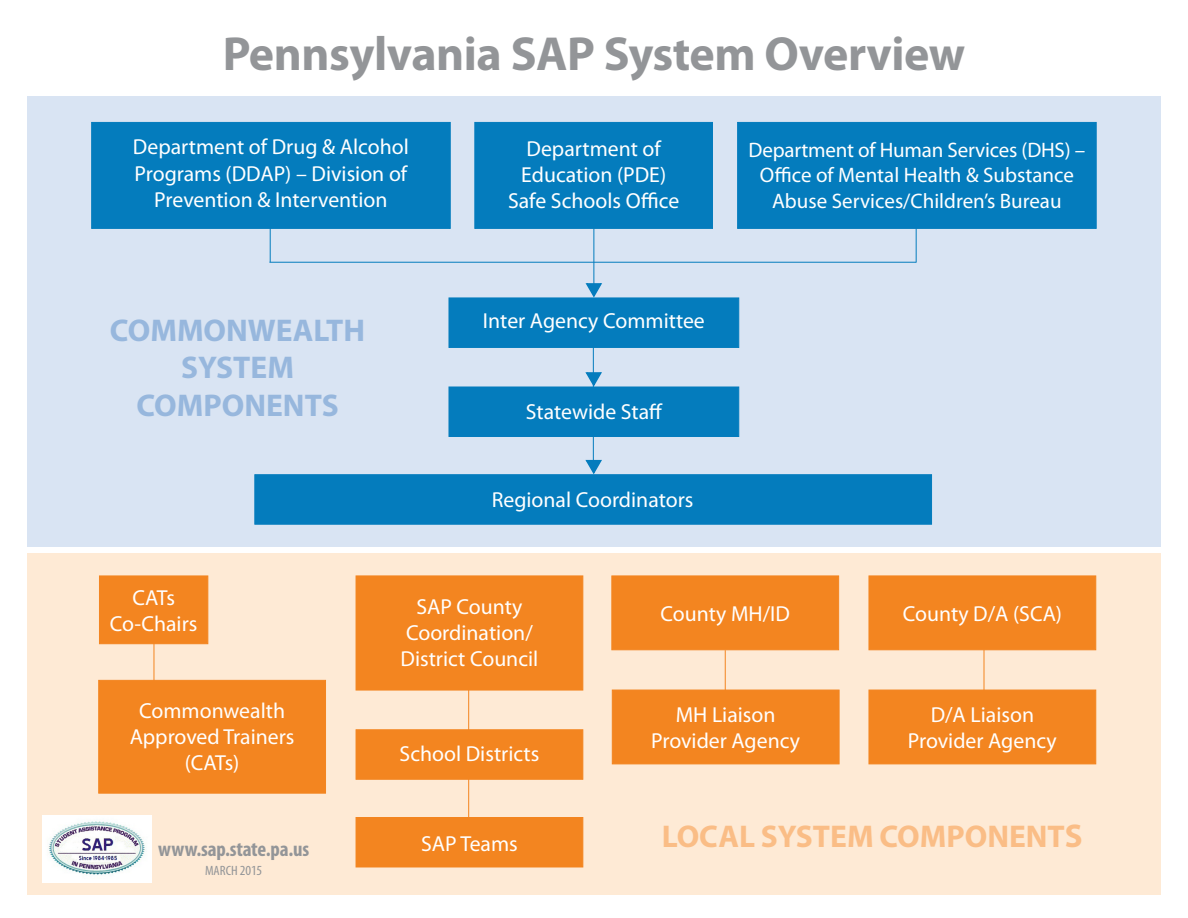
<style>
.page{position:relative;width:1188px;height:918px;background:#fff}
.page>*{position:absolute;margin:0;border:0;box-sizing:border-box;transform-origin:0 0}
.t1{font:700 48px "Myriad Pro";letter-spacing:-.01em;color:#939598}
.t2{font:700 31.5px "Myriad Pro";color:#97b7dd}
.t3{font:700 31.5px "Myriad Pro";color:#fabd86}
.t4{font:21.75px "Myriad Pro";color:#fff}
.t5{font:21px/25.5px "Myriad Pro";color:#fff;text-align:center}
.t6{font:700 condensed 21px "Myriad Pro";letter-spacing:-.01em;color:#939598}
.t7{font:condensed 13.5px "Myriad Pro";color:#939598;scale:1.06 1}
.s1{font-size:13.95px}
.s2{font-size:33px}
</style>
<div class="page">
<div style="left:27px;top:96px;width:1134px;height:450px;background:#d9e4f3"></div>
<hr style="left:593px;top:335px;width:1px;height:59px;background:#047cbd">
<div style="left:27px;top:554px;width:1134px;height:341px;background:#feead5"></div>
<div style="left:99px;top:576px;width:109px;height:68px;background:#f38520"></div>
<hr style="left:916px;top:188px;width:1px;height:75px;background:#047cbd">
<hr style="left:594px;top:228px;width:1px;height:60px;background:#047cbd">
<hr style="left:270px;top:180px;width:1px;height:82px;background:#047cbd">
<div style="left:449px;top:298px;width:290px;height:50px;background:#047cbd"></div>
<div style="left:474px;top:122px;width:239px;height:107px;background:#047cbd;border:1px solid #047cbd"></div>
<div style="left:737px;top:122px;width:360px;height:107px;background:#047cbd;border:1px solid #047cbd"></div>
<div style="left:91px;top:122px;width:360px;height:107px;background:#047cbd;border:1px solid #047cbd"></div>
<div style="left:254px;top:474px;width:678px;height:51px;background:#047cbd;border:1px solid #047cbd"></div>
<hr style="left:269px;top:262px;width:647px;height:1px;background:#047cbd">
<hr style="left:468px;top:663px;width:1px;height:159px;background:#f38520">
<hr style="left:725px;top:650px;width:1px;height:103px;background:#f38520">
<hr style="left:984px;top:649px;width:1px;height:59px;background:#f38520">
<div style="left:356px;top:576px;width:227px;height:114px;background:#f38520"></div>
<div style="left:611px;top:576px;width:228px;height:74px;background:#f38520"></div>
<div style="left:612px;top:690px;width:227px;height:74px;background:#f38520"></div>
<div style="left:869px;top:576px;width:227px;height:74px;background:#f38520"></div>
<div style="left:869px;top:690px;width:227px;height:74px;background:#f38520"></div>
<div style="left:98px;top:680px;width:228px;height:114px;background:#f38520;border:1px solid #f38520"></div>
<div style="left:356px;top:729px;width:227px;height:51px;background:#f38520;border:1px solid #f38520"></div>
<div style="left:356px;top:817px;width:227px;height:50px;background:#f38520"></div>
<img style="left:42px;top:815px;width:109px;height:67px">
<hr style="left:154px;top:639px;width:1px;height:59px;background:#f38520">
<svg style="left:584px;top:282px;width:20px;height:16px"></svg>
<svg style="left:584px;top:371px;width:19px;height:16px"></svg>
<svg style="left:584px;top:459px;width:19px;height:16px"></svg>
<hr style="left:593px;top:402px;width:1px;height:60px;background:#047cbd">
<div style="left:449px;top:387px;width:290px;height:50px;background:#047cbd"></div>
<p class="t1" style="left:223px;top:22px;width:744px">Pennsylvania SAP System Overview</p>
<p class="t4" style="left:133px;top:134px;width:278px">Department of Drug &amp; Alcohol</p>
<p class="t4" style="left:135px;top:160px;width:274px">Programs (DDAP) – Division of</p>
<p class="t4" style="left:154px;top:186px;width:235px">Prevention &amp; Intervention</p>
<p class="t2" style="left:110px;top:309px;width:257px">COMMONWEALTH</p>
<p class="t2" style="left:181px;top:347px;width:114px">SYSTEM</p>
<p class="t2" style="left:137px;top:385px;width:204px">COMPONENTS</p>
<p class="t4" style="left:527px;top:135px;width:136px">Department of</p>
<p class="t4" style="left:521px;top:161px;width:147px">Education (PDE)</p>
<p class="t4" style="left:508px;top:187px;width:173px">Safe Schools Office</p>
<p class="t4" style="left:483px;top:308px;width:224px">Inter Agency Committee</p>
<p class="t4" style="left:526px;top:398px;width:138px">Statewide Staff</p>
<p class="t4" style="left:492px;top:486px;width:203px">Regional Coordinators</p>
<p class="t5" style="left:749px;top:137px;width:338px">Department of Human Services (DHS) –</p>
<p class="t5" style="left:760px;top:162px;width:316px">Office of Mental Health &amp; Substance<br>Abuse Services/Children’s Bureau</p>
<p class="t4" style="left:132px;top:584px;width:44px">CATs</p>
<p class="t4" style="left:110px;top:610px;width:89px">Co-Chairs</p>
<p class="t4" style="left:139px;top:697px;width:147px">Commonwealth</p>
<p class="t4" style="left:130px;top:723px;width:166px">Approved Trainers</p>
<p class="t4" style="left:185px;top:749px;width:56px">(CATs)</p>
<p class="t4" style="left:416px;top:593px;width:108px">SAP County</p>
<p class="t4" style="left:406px;top:619px;width:128px">Coordination/</p>
<p class="t4" style="left:401px;top:645px;width:139px">District Council</p>
<p class="t4" style="left:400px;top:741px;width:141px">School Districts</p>
<p class="t6" style="left:158px;top:836px;width:152px">www.sap.state.pa.us</p>
<p class="t4" style="left:421px;top:830px;width:98px">SAP Teams</p>
<p class="t7" style="left:205px;top:863px;width:55px">MARCH <span class="s1">2015</span></p>
<p class="t4" style="left:661px;top:600px;width:131px">County MH/ID</p>
<p class="t4" style="left:903px;top:600px;width:161px">County D/A (SCA)</p>
<p class="t4" style="left:676px;top:701px;width:101px">MH Liaison</p>
<p class="t4" style="left:651px;top:727px;width:150px">Provider Agency</p>
<p class="t4" style="left:931px;top:701px;width:105px">D/A Liaison</p>
<p class="t4" style="left:908px;top:727px;width:150px">Provider Agency</p>
<p class="t3" style="left:662px;top:816px;width:422px">LOCAL SYSTEM COMPONENT<span class="s2">S</span></p>
</div>
